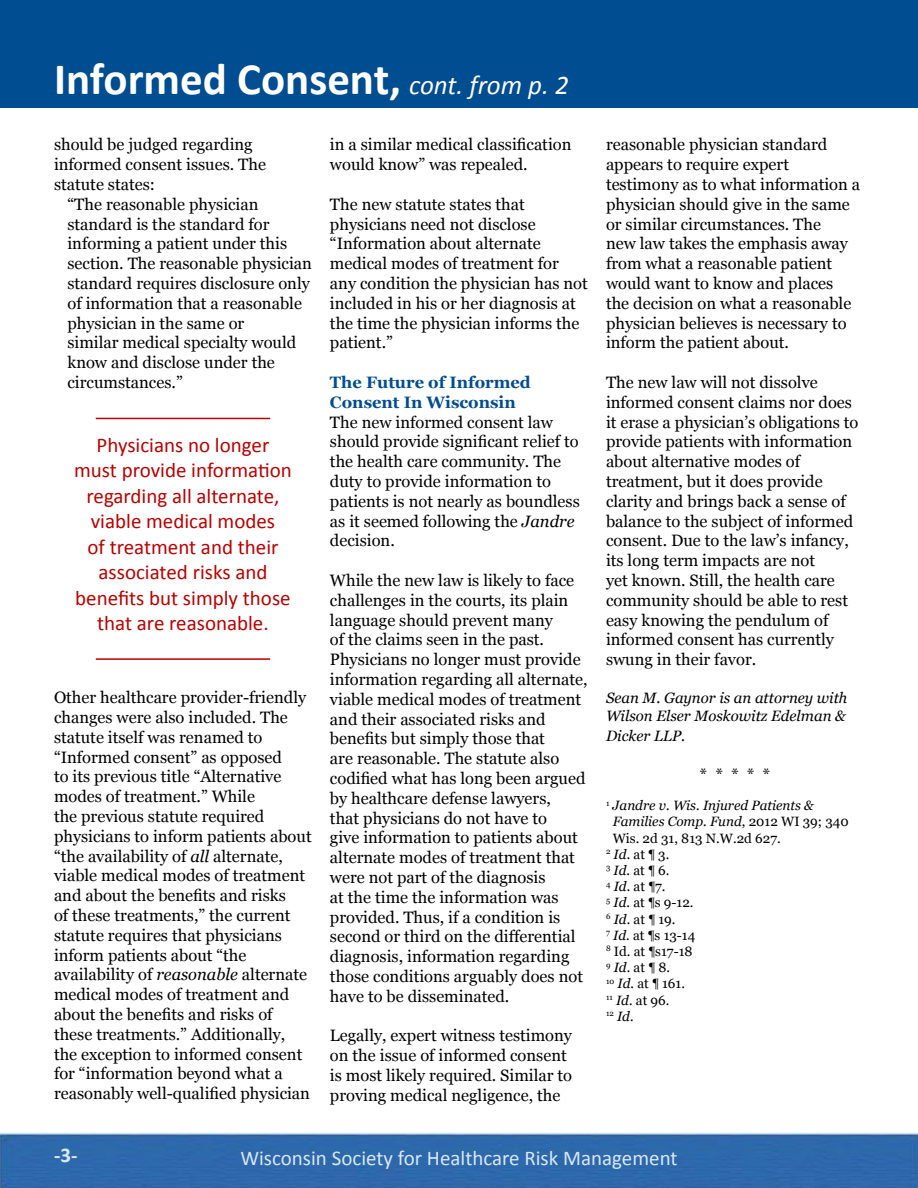
<style>
.page{position:relative;width:918px;height:1188px;background:#fff}
.page>*{position:absolute;margin:0;border:0;box-sizing:border-box;transform-origin:0 0}
.t1{font:700 45px "Calibri";color:#fff}
.t2{font:21px/25.5px "Calibri";color:#ba0000;text-align:center}
.t3{font:21px "Calibri";color:#d9e8f6}
.t4{font:700 21px "Calibri";color:#d9e8f6}
.t5{font:16.5px/19.8px "Georgia";color:#000}
.t6{font:700 16.5px/19.8px "Georgia";color:#004d91}
.t7{font:italic 15px/18px "Georgia";color:#000}
.t8{font:13.5px "Georgia";color:#000}
.t9{font:italic 13.5px "Georgia";color:#000}
.s1{font-weight:400;font-style:italic;font-size:27px}
.s2{font-style:italic}
.s3{font-style:normal}
</style>
<div class="page">
<img style="left:0;top:1133px;width:918px;height:55px">
<div style="left:0;top:0;width:918px;height:108px;background:#004d91"></div>
<hr style="left:96px;top:658px;width:174px;height:2px;background:#ba0000">
<hr style="left:96px;top:418px;width:174px;height:1px;background:#ba0000">
<h1 class="t1" style="left:54px;top:50px;width:516px">Informed Consent, <span class="s1">cont. from p. 2</span></h1>
<p class="t5" style="left:54px;top:135px;width:214px">should be judged regarding informed consent issues. The statute states:</p>
<p class="t5" style="left:67px;top:195px;width:246px">“The reasonable physician standard is the standard for informing a patient under this section. The reasonable physician standard requires disclosure only of information that a reasonable physician in the same or<br>similar medical specialty would know and disclose under the circumstances.”</p>
<p class="t2" style="left:74px;top:432px;width:219px">Physicians no longer must provide information regarding all alternate, viable medical modes<br>of treatment and their associated risks and benefits but simply those that are reasonable.</p>
<p class="t5" style="left:54px;top:688px;width:259px">Other healthcare provider-friendly changes were also included. The statute itself was renamed to “Informed consent” as opposed<br>to its previous title “Alternative modes of treatment.” While<br>the previous statute required physicians to inform patients about “the availability of <span class="s2">all</span> alternate, viable medical modes of treatment and about the benefits and risks<br>of these treatments,” the current statute requires that physicians inform patients about “the availability of <span class="s2">reasonable</span> alternate medical modes of treatment and about the benefits and risks of these treatments.” Additionally, the exception to informed consent for “information beyond what a reasonably well-qualified physician</p>
<p class="t5" style="left:330px;top:135px;width:243px">in a similar medical classification would know” was repealed.</p>
<p class="t5" style="left:330px;top:195px;width:259px">The new statute states that physicians need not disclose “Information about alternate medical modes of treatment for any condition the physician has not included in his or her diagnosis at the time the physician informs the patient.”</p>
<p class="t6" style="left:330px;top:373px;width:202px">The Future of Informed<br>Consent In Wisconsin</p>
<p class="t5" style="left:330px;top:412px;width:251px">The new informed consent law should provide significant relief to the health care community. The duty to provide information to patients is not nearly as boundless as it seemed following the <span class="s2">Jandre </span>decision.</p>
<p class="t5" style="left:330px;top:571px;width:259px">While the new law is likely to face challenges in the courts, its plain language should prevent many<br>of the claims seen in the past.<br>Physicians no longer must provide information regarding all alternate, viable medical modes of treatment and their associated risks and benefits but simply those that<br>are reasonable. The statute also codified what has long been argued by healthcare defense lawyers,<br>that physicians do not have to<br>give information to patients about alternate modes of treatment that were not part of the diagnosis<br>at the time the information was provided. Thus, if a condition is second or third on the differential diagnosis, information regarding those conditions arguably does not have to be disseminated.</p>
<p class="t5" style="left:330px;top:1026px;width:244px">Legally, expert witness testimony on the issue of informed consent is most likely required. Similar to proving medical negligence, the</p>
<p class="t5" style="left:606px;top:135px;width:256px">reasonable physician standard appears to require expert testimony as to what information a physician should give in the same or similar circumstances. The<br>new law takes the emphasis away from what a reasonable patient would want to know and places the decision on what a reasonable physician believes is necessary to inform the patient about.</p>
<p class="t5" style="left:606px;top:373px;width:254px">The new law will not dissolve informed consent claims nor does it erase a physician’s obligations to provide patients with information about alternative modes of treatment, but it does provide clarity and brings back a sense of balance to the subject of informed consent. Due to the law’s infancy, its long term impacts are not<br>yet known. Still, the health care community should be able to rest easy knowing the pendulum of informed consent has currently swung in their favor.</p>
<p class="t7" style="left:606px;top:689px;width:243px">Sean M. Gaynor is an attorney with<br>Wilson Elser Moskowitz Edelman &amp;</p>
<p class="t7" style="left:606px;top:727px;width:81px">Dicker LLP.</p>
<p class="t5" style="left:700px;top:765px;width:72px">* * * * *</p>
<p class="t9" style="left:606px;top:797px;width:209px"><sup>1</sup> Jandre v. Wis. Injured Patients &amp;</p>
<p class="t9" style="left:613px;top:813px;width:238px">Families Comp. Fund<span class="s3">, 2012 WI 39; 340</span></p>
<p class="t8" style="left:613px;top:830px;width:170px">Wis. 2d 31, 813 N.W.2d 627.</p>
<p class="t8" style="left:606px;top:846px;width:65px"><sup>2</sup> <span class="s2">Id.</span> at ¶ 3.</p>
<p class="t8" style="left:606px;top:862px;width:65px"><sup>3</sup> <span class="s2">Id.</span> at ¶ 6.</p>
<p class="t8" style="left:606px;top:878px;width:61px"><sup>4</sup> <span class="s2">Id.</span> at ¶7.</p>
<p class="t8" style="left:606px;top:895px;width:89px"><sup>5</sup> <span class="s2">Id.</span> at ¶s 9-12.</p>
<p class="t8" style="left:606px;top:911px;width:71px"><sup>6</sup> <span class="s2">Id.</span> at ¶ 19.</p>
<p class="t8" style="left:606px;top:927px;width:91px"><sup>7</sup> <span class="s2">Id.</span> at ¶s 13-14</p>
<p class="t8" style="left:606px;top:943px;width:88px"><sup>8</sup> Id. at ¶s17-18</p>
<p class="t8" style="left:606px;top:959px;width:66px"><sup>9</sup> <span class="s2">Id.</span> at ¶ 8.</p>
<p class="t8" style="left:606px;top:976px;width:81px"><sup>10</sup> <span class="s2">Id.</span> at ¶ 161.</p>
<p class="t8" style="left:606px;top:992px;width:65px"><sup>11</sup> <span class="s2">Id.</span> at 96.</p>
<p class="t9" style="left:606px;top:1008px;width:29px"><sup>12</sup> Id.</p>
<p class="t4" style="left:54px;top:1142px;width:25px">-3-</p>
<p class="t3" style="left:240px;top:1145px;width:439px">Wisconsin Society for Healthcare Risk Management</p>
</div>
